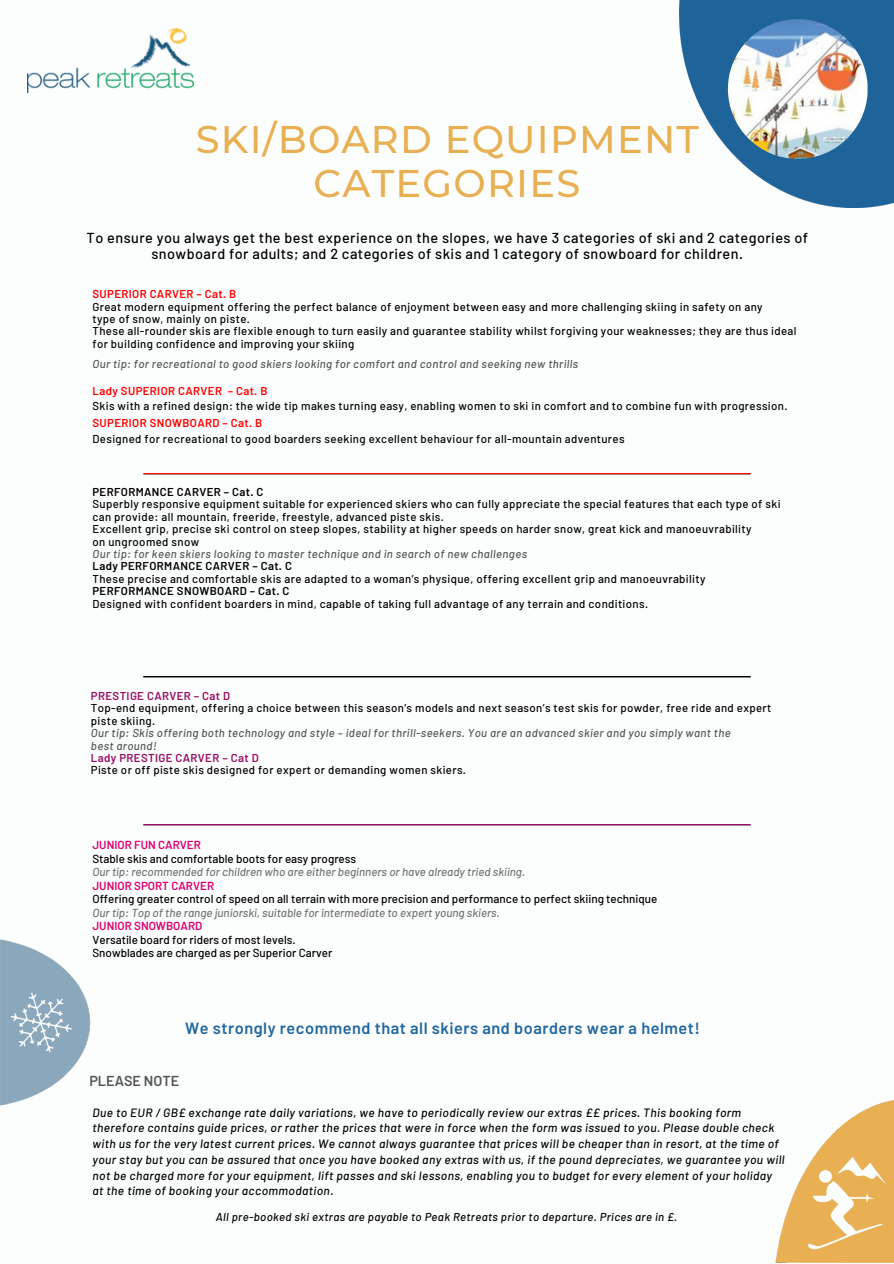
<style>
.page{position:relative;width:894px;height:1264px;background:#fff}
.page>*{position:absolute;margin:0;border:0;box-sizing:border-box;transform-origin:0 0}
.t1{font:500 38.4px/43.8px "Montserrat";letter-spacing:.03em;color:#e8b052;text-align:center}
.t2{font:600 16.35px "Barlow";letter-spacing:.03em;color:#20679f}
.t3{font:500 14.4px/15.8px "Barlow";letter-spacing:.03em;color:#000;text-align:center}
.t4{font:600 14.4px "Barlow";color:#545454}
.t5{font:italic 500 12px/15.8px "Barlow";letter-spacing:.03em;color:#000}
.t6{font:500 11.55px/13.5px "Barlow";color:#000}
.t7{font:500 11.4px/12.3px "Barlow";letter-spacing:.03em;color:#000}
.t8{font:italic 500 11.4px "Barlow";letter-spacing:.03em;color:#545454}
.t9{font:italic 500 11.4px "Barlow";letter-spacing:.03em;color:#000}
.t10{font:600 11.4px "Barlow";letter-spacing:.03em;color:#f00}
.s1{font-weight:600;color:#f00}
.s2{font-weight:600}
.s3{font-style:italic;color:#545454}
.s4{font-weight:600;color:#990d63}
.s5{font-weight:600;color:#de006f}
.s6{font-style:italic;color:#737373}
</style>
<div class="page">
<img style="left:27px;top:29px;width:167px;height:64px">
<img style="left:0;top:939px;width:91px;height:167px">
<img style="left:143px;top:473px;width:608px;height:1px">
<img style="left:143px;top:676px;width:608px;height:1px">
<img style="left:143px;top:824px;width:608px;height:1px">
<img style="left:679px;top:0;width:214px;height:207px">
<img style="left:727px;top:19px;width:140px;height:140px;border-radius:69px">
<img style="left:775px;top:1100px;width:118px;height:163px">
<h2 class="t1" style="left:196px;top:117px;width:504px">SKI/BOARD EQUIPMENT<br>CATEGORIES</h2>
<p class="t3" style="left:87px;top:230px;width:723px">To ensure you always get the best experience on the slopes, we have 3 categories of ski and 2 categories of snowboard for adults; and 2 categories of skis and 1 category of snowboard for children.</p>
<p class="t7" style="left:92px;top:287px;width:705px"><span class="s1">SUPERIOR CARVER – Cat. B<br></span>Great modern equipment offering the perfect balance of enjoyment between easy and more challenging skiing in safety on any<br>type of snow, mainly on piste.<br>These all-rounder skis are flexible enough to turn easily and guarantee stability whilst forgiving your weaknesses; they are thus ideal for building confidence and improving your skiing</p>
<p class="t8" style="left:92px;top:356px;width:487px">Our tip: for recreational to good skiers looking for comfort and control and seeking new thrills</p>
<p class="t10" style="left:92px;top:383px;width:176px">Lady SUPERIOR CARVER – Cat. B</p>
<p class="t7" style="left:92px;top:399px;width:696px">Skis with a refined design: the wide tip makes turning easy, enabling women to ski in comfort and to combine fun with progression.</p>
<p class="t10" style="left:92px;top:415px;width:171px">SUPERIOR SNOWBOARD – Cat. B</p>
<p class="t7" style="left:92px;top:433px;width:533px">Designed for recreational to good boarders seeking excellent behaviour for all-mountain adventures</p>
<p class="t7" style="left:92px;top:485px;width:689px"><span class="s2">PERFORMANCE CARVER – Cat. C<br></span>Superbly responsive equipment suitable for experienced skiers who can fully appreciate the special features that each type of ski can provide: all mountain, freeride, freestyle, advanced piste skis.<br>Excellent grip, precise ski control on steep slopes, stability at higher speeds on harder snow, great kick and manoeuvrability<br>on ungroomed snow<br><span class="s3">Our tip: for keen skiers looking to master technique and in search of new challenges<br></span><span class="s2">Lady PERFORMANCE CARVER – Cat. C<br></span>These precise and comfortable skis are adapted to a woman’s physique, offering excellent grip and manoeuvrability <span class="s2">PERFORMANCE SNOWBOARD – Cat. C<br></span>Designed with confident boarders in mind, capable of taking full advantage of any terrain and conditions.</p>
<p class="t7" style="left:91px;top:689px;width:681px"><span class="s4">PRESTIGE CARVER – Cat D<br></span>Top-end equipment, offering a choice between this season’s models and next season’s test skis for powder, free ride and expert piste skiing.<br><span class="s3">Our tip: Skis offering both technology and style – ideal for thrill-seekers. You are an advanced skier and you simply want the<br>best around!<br></span><span class="s4">Lady PRESTIGE CARVER – Cat D<br></span>Piste or off piste skis designed for expert or demanding women skiers.</p>
<p class="t6" style="left:92px;top:837px;width:566px"><span class="s5">JUNIOR FUN CARVER<br></span>Stable skis and comfortable boots for easy progress<br><span class="s6">Our tip: recommended for children who are either beginners or have already tried skiing.<br></span><span class="s5">JUNIOR SPORT CARVER<br></span>Offering greater control of speed on all terrain with more precision and performance to perfect skiing technique <span class="s6">Our tip: Top of the range juniorski, suitable for intermediate to expert young skiers.<br></span><span class="s5">JUNIOR SNOWBOARD<br></span>Versatile board for riders of most levels.<br>Snowblades are charged as per Superior Carver</p>
<p class="t2" style="left:185px;top:1017px;width:516px">We strongly recommend that all skiers and boarders wear a helmet!</p>
<h3 class="t4" style="left:89px;top:1071px;width:91px">PLEASE NOTE</h3>
<p class="t5" style="left:92px;top:1103px;width:693px">Due to EUR / GB£ exchange rate daily variations, we have to periodically review our extras ££ prices. This booking form therefore contains guide prices, or rather the prices that were in force when the form was issued to you. Please double check with us for the very latest current prices. We cannot always guarantee that prices will be cheaper than in resort, at the time of your stay but you can be assured that once you have booked any extras with us, if the pound depreciates, we guarantee you will not be charged more for your equipment, lift passes and ski lessons, enabling you to budget for every element of your holiday at the time of booking your accommodation.</p>
<p class="t9" style="left:216px;top:1209px;width:463px">All pre-booked ski extras are payable to Peak Retreats prior to departure. Prices are in £.</p>
</div>
